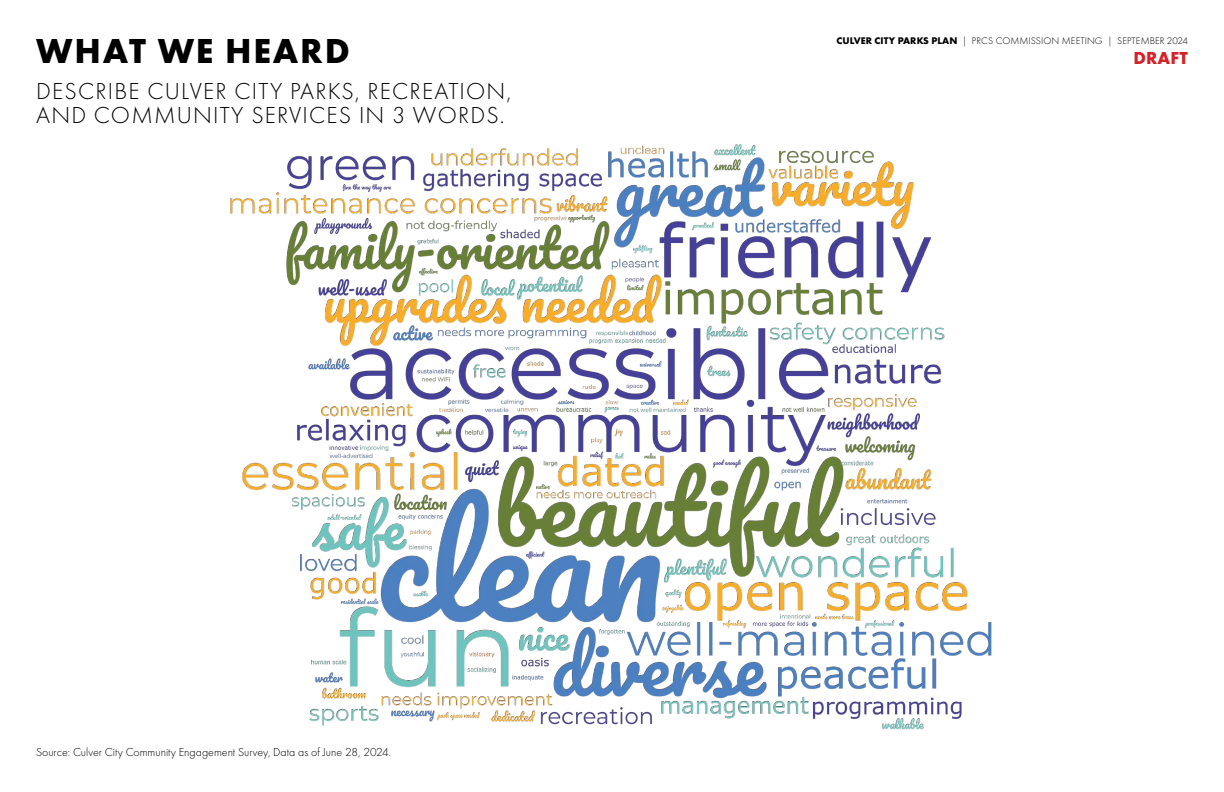
<style>
.page{position:relative;width:1224px;height:792px;background:#fff}
.page>*{position:absolute;margin:0;border:0;box-sizing:border-box;transform-origin:0 0}
.t1{font:700 36px "Futura PT";letter-spacing:.05em;color:#000}
.t2{font:300 24px/24px "Futura PT";letter-spacing:.05em;color:#000}
.t3{font:700 18px "Futura PT";letter-spacing:.01em;color:#d2232a}
.t4{font:300 12px "Futura PT";color:#000}
.t5{font:300 10px "Futura PT";letter-spacing:.01em;color:#000}
.s1{font-weight:700}
</style>
<div class="page">
<img style="left:230px;top:144px;width:762px;height:586px">
<h1 class="t1" style="left:36px;top:28px;width:315px">WHAT WE HEARD</h1>
<p class="t2" style="left:36px;top:80px;width:477px">DESCRIBE CULVER CITY PARKS, RECREATION,<br>AND COMMUNITY SERVICES IN 3 WORDS.</p>
<p class="t4" style="left:36px;top:745px;width:357px">Source: Culver City Community Engagement Survey, Data as of June 28, 2024.</p>
<p class="t5" style="left:837px;top:35px;width:353px"><span class="s1">CULVER CITY PARKS PLAN</span> | PRCS COMMISSION MEETING | SEPTEMBER 2024</p>
<p class="t3" style="left:1133px;top:47px;width:56px">DRAFT</p>
</div>
